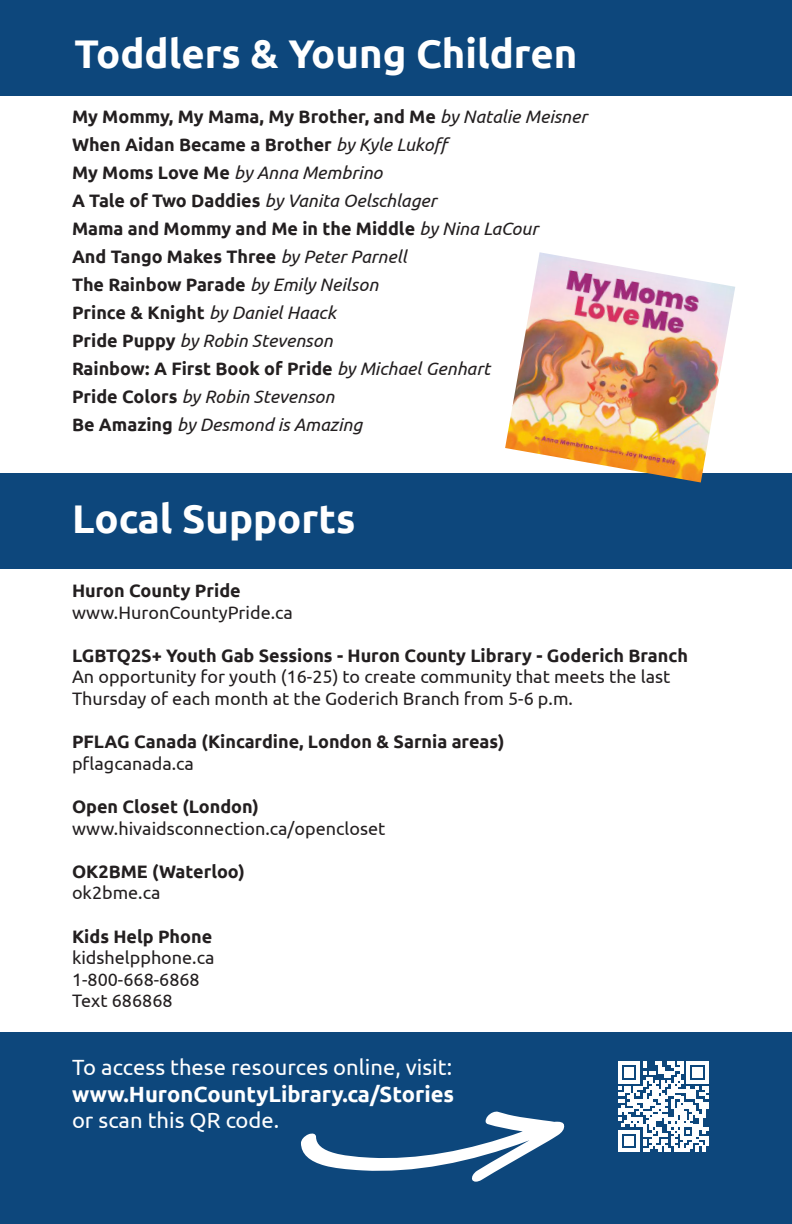
<style>
.page{position:relative;width:792px;height:1224px;background:#fff}
.page>*{position:absolute;margin:0;border:0;box-sizing:border-box;transform-origin:0 0}
.t1{font:700 40px "Ubuntu";color:#fff}
.t2{font:22px "Ubuntu";color:#fff}
.t3{font:700 22px "Ubuntu";color:#fff}
.t4{font:700 18px "Ubuntu";color:#231f20}
.t5{font:18px/21.6px "Ubuntu";color:#231f20}
.t6{font:italic 18px "Ubuntu";color:#231f20}
.s1{font-weight:400;font-style:italic}
.s2{font-weight:700;font-style:normal}
</style>
<div class="page">
<div style="left:0;top:0;width:792px;height:95px;background:#0d477c"></div>
<div style="left:0;top:474px;width:792px;height:95px;background:#0d477c"></div>
<div style="left:0;top:1032px;width:792px;height:192px;background:#0d477c"></div>
<svg style="left:618px;top:1062px;width:90px;height:90px"></svg>
<svg style="left:301px;top:1111px;width:264px;height:71px"></svg>
<img style="left:505px;top:252px;width:230px;height:231px">
<p class="t1" style="left:75px;top:30px;width:504px">Toddlers &amp; Young Children</p>
<p class="t4" style="left:72px;top:106px;width:517px">My Mommy, My Mama, My Brother, and Me <span class="s1">by Natalie Meisner</span></p>
<p class="t4" style="left:72px;top:134px;width:380px">When Aidan Became a Brother <span class="s1">by Kyle Lukoff</span></p>
<p class="t6" style="left:72px;top:162px;width:312px"><span class="s2">My Moms Love Me</span> by Anna Membrino</p>
<p class="t6" style="left:72px;top:190px;width:366px"><span class="s2">A Tale of Two Daddies</span> by Vanita Oelschlager</p>
<p class="t4" style="left:72px;top:218px;width:468px">Mama and Mommy and Me in the Middle <span class="s1">by Nina LaCour</span></p>
<p class="t4" style="left:72px;top:246px;width:336px">And Tango Makes Three <span class="s1">by Peter Parnell</span></p>
<p class="t4" style="left:72px;top:274px;width:308px">The Rainbow Parade <span class="s1">by Emily Neilson</span></p>
<p class="t4" style="left:72px;top:302px;width:266px">Prince &amp; Knight <span class="s1">by Daniel Haack</span></p>
<p class="t6" style="left:72px;top:330px;width:262px"><span class="s2">Pride Puppy</span> by Robin Stevenson</p>
<p class="t4" style="left:72px;top:358px;width:420px">Rainbow: A First Book of Pride <span class="s1">by Michael Genhart</span></p>
<p class="t6" style="left:72px;top:386px;width:264px"><span class="s2">Pride Colors</span> by Robin Stevenson</p>
<p class="t6" style="left:72px;top:414px;width:292px"><span class="s2">Be Amazing</span> by Desmond is Amazing</p>
<p class="t1" style="left:72px;top:494px;width:285px">Local Supports</p>
<p class="t4" style="left:72px;top:580px;width:170px">Huron County Pride</p>
<p class="t5" style="left:72px;top:601px;width:223px">www.HuronCountyPride.ca</p>
<p class="t4" style="left:72px;top:644px;width:618px">LGBTQ2S+ Youth Gab Sessions - Huron County Library - Goderich Branch</p>
<p class="t5" style="left:72px;top:666px;width:600px">An opportunity for youth (16-25) to create community that meets the last<br>Thursday of each month at the Goderich Branch from 5-6 p.m.</p>
<p class="t4" style="left:72px;top:731px;width:434px">PFLAG Canada (Kincardine, London &amp; Sarnia areas)</p>
<p class="t5" style="left:72px;top:752px;width:124px">pflagcanada.ca</p>
<p class="t4" style="left:72px;top:796px;width:188px">Open Closet (London)</p>
<p class="t5" style="left:72px;top:817px;width:315px">www.hivaidsconnection.ca/opencloset</p>
<p class="t4" style="left:72px;top:860px;width:174px">OK2BME (Waterloo)</p>
<p class="t5" style="left:72px;top:882px;width:90px">ok2bme.ca</p>
<p class="t4" style="left:72px;top:925px;width:142px">Kids Help Phone</p>
<p class="t5" style="left:72px;top:946px;width:144px">kidshelpphone.ca</p>
<p class="t5" style="left:72px;top:968px;width:129px">1-800-668-6868</p>
<p class="t5" style="left:72px;top:990px;width:102px">Text 686868</p>
<p class="t2" style="left:72px;top:1054px;width:382px">To access these resources online, visit:</p>
<p class="t3" style="left:72px;top:1081px;width:384px">www.HuronCountyLibrary.ca/Stories</p>
<p class="t2" style="left:72px;top:1107px;width:209px">or scan this QR code.</p>
</div>
